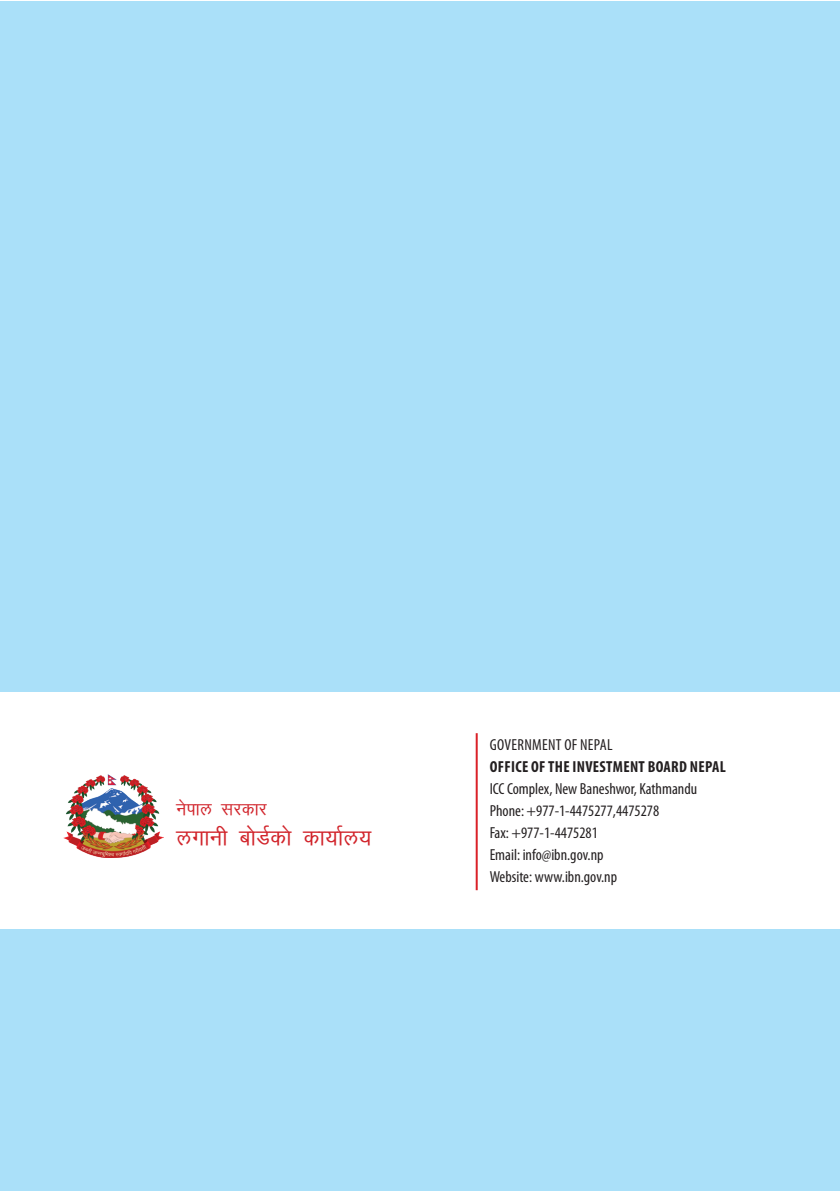
<style>
.page{position:relative;width:840px;height:1191px;background:#fff}
.page>*{position:absolute;margin:0;border:0;box-sizing:border-box;transform-origin:0 0}
.t1{font:700 27.8px "Shreenath";color:#d1232a}
.t2{font:700 22.2px "Shreenath";color:#d1232a}
.Body_Text{font:condensed 16px "Myriad Pro";color:#231f20}
.Body_Text-2{font:700 condensed 16px "Myriad Pro";letter-spacing:.02em;color:#231f20}
.Body_Text-3{font:condensed 16px "Myriad Pro";letter-spacing:.02em;color:#231f20}
</style>
<div class="page">
<div style="left:0;top:1px;width:839px;height:1190px;background:#aae0f9"></div>
<div style="left:0;top:693px;width:839px;height:236px;background:#fff"></div>
<hr style="left:475px;top:733px;width:2px;height:157px;background:#da2128">
<img style="left:64px;top:774px;width:99px;height:83px">
<p class="t2" style="left:176px;top:798px;width:92px">g]kfn ;/sf/</p>
<p class="t1" style="left:176px;top:823px;width:196px">nufgL af]8{sf] sfof{no</p>
<p class="Body_Text-3" style="left:489px;top:735px;width:124px">GOVERNMENT OF NEPAL</p>
<p class="Body_Text-2" style="left:489px;top:757px;width:237px">OFFICE OF THE INVESTMENT BOARD NEPAL</p>
<p class="Body_Text" style="left:489px;top:779px;width:209px">ICC Complex, New Baneshwor, Kathmandu</p>
<p class="Body_Text" style="left:489px;top:801px;width:171px">Phone: +977-1-4475277,4475278</p>
<p class="Body_Text" style="left:489px;top:823px;width:110px">Fax: +977-1-4475281</p>
<p class="Body_Text" style="left:489px;top:845px;width:115px">Email: info@ibn.gov.np</p>
<p class="Body_Text" style="left:489px;top:867px;width:129px">Website: www.ibn.gov.np</p>
</div>
